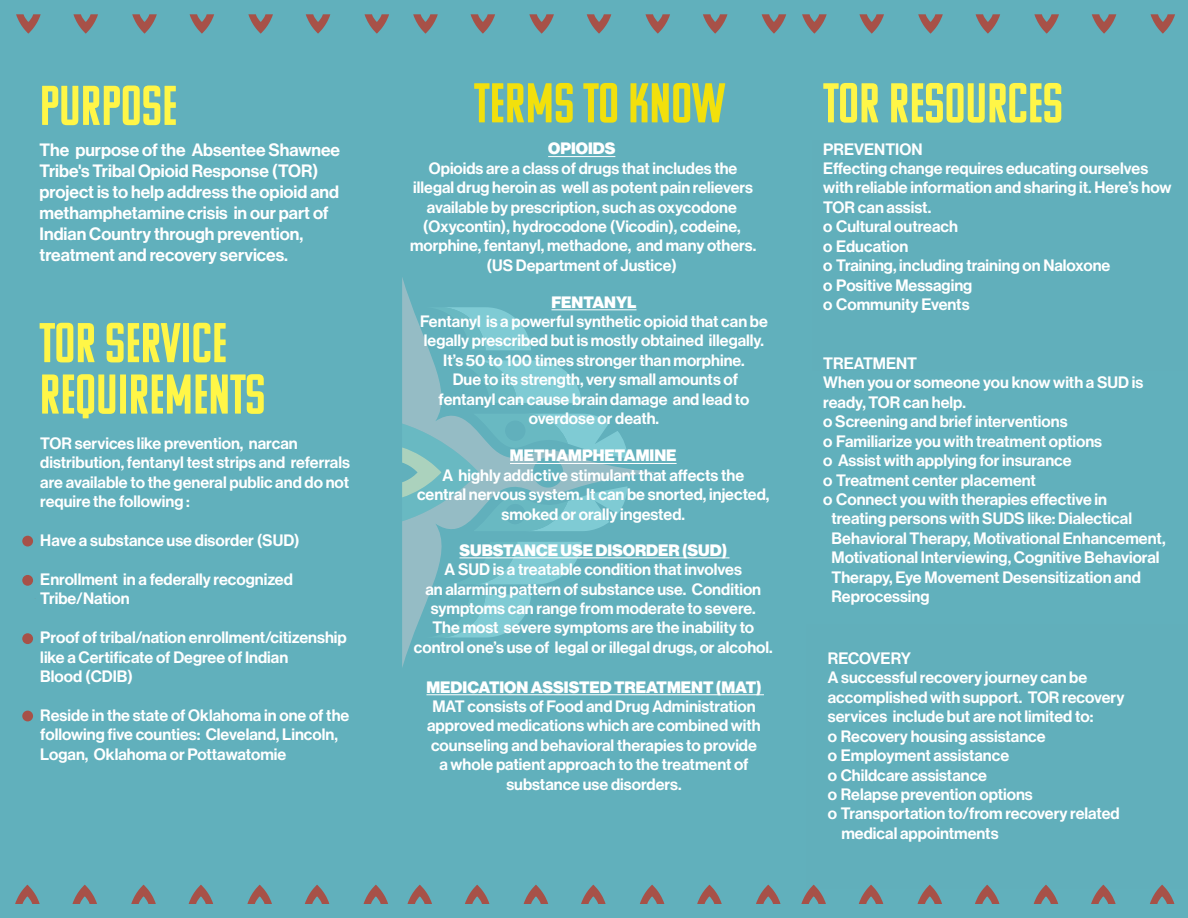
<style>
.page{position:relative;width:1188px;height:918px;background:#61b0bc}
.page>*{position:absolute;margin:0;border:0;box-sizing:border-box;transform-origin:0 0}
.t1{font:55.95px/51.4px "Komu A";color:#fff647}
.t2{font:55.95px "Komu A";color:#f2e00c}
.t3{font:17.55px/21px "N Haas Grotesk DS Pro 65 Md";color:#fff}
.t4{font:16.2px/19.5px "N Haas Grotesk DS Pro 65 Md";color:#fff}
.t5{font:16.2px "N Haas Grotesk DS Pro 95 Blk";color:#fff}
</style>
<div class="page">
<svg style="left:402px;top:277px;width:264px;height:390px"></svg>
<hr style="left:548px;top:156px;width:67px;height:1px;background:#fff">
<hr style="left:551px;top:310px;width:86px;height:1px;background:#fff">
<svg style="left:976px;top:14px;width:24px;height:20px"></svg>
<svg style="left:859px;top:14px;width:25px;height:20px"></svg>
<svg style="left:802px;top:14px;width:25px;height:20px"></svg>
<svg style="left:918px;top:14px;width:25px;height:20px"></svg>
<svg style="left:1092px;top:14px;width:24px;height:20px"></svg>
<svg style="left:1034px;top:14px;width:25px;height:20px"></svg>
<svg style="left:1151px;top:14px;width:24px;height:20px"></svg>
<svg style="left:975px;top:885px;width:24px;height:19px"></svg>
<svg style="left:859px;top:885px;width:24px;height:19px"></svg>
<svg style="left:801px;top:885px;width:25px;height:19px"></svg>
<svg style="left:918px;top:885px;width:24px;height:19px"></svg>
<svg style="left:1091px;top:885px;width:25px;height:19px"></svg>
<svg style="left:1034px;top:885px;width:24px;height:19px"></svg>
<svg style="left:1150px;top:885px;width:24px;height:19px"></svg>
<svg style="left:189px;top:885px;width:24px;height:19px"></svg>
<svg style="left:72px;top:885px;width:25px;height:19px"></svg>
<svg style="left:15px;top:885px;width:25px;height:19px"></svg>
<svg style="left:131px;top:885px;width:25px;height:19px"></svg>
<svg style="left:305px;top:885px;width:24px;height:19px"></svg>
<svg style="left:247px;top:885px;width:25px;height:19px"></svg>
<svg style="left:364px;top:885px;width:24px;height:19px"></svg>
<svg style="left:190px;top:14px;width:24px;height:20px"></svg>
<svg style="left:73px;top:14px;width:25px;height:20px"></svg>
<svg style="left:16px;top:14px;width:25px;height:20px"></svg>
<svg style="left:132px;top:14px;width:25px;height:20px"></svg>
<svg style="left:306px;top:14px;width:24px;height:20px"></svg>
<svg style="left:248px;top:14px;width:25px;height:20px"></svg>
<svg style="left:365px;top:14px;width:24px;height:20px"></svg>
<svg style="left:587px;top:14px;width:24px;height:20px"></svg>
<svg style="left:471px;top:14px;width:24px;height:20px"></svg>
<svg style="left:413px;top:14px;width:25px;height:20px"></svg>
<svg style="left:529px;top:14px;width:25px;height:20px"></svg>
<svg style="left:703px;top:14px;width:24px;height:20px"></svg>
<svg style="left:645px;top:14px;width:25px;height:20px"></svg>
<svg style="left:762px;top:14px;width:24px;height:20px"></svg>
<svg style="left:581px;top:885px;width:25px;height:19px"></svg>
<svg style="left:465px;top:885px;width:24px;height:19px"></svg>
<svg style="left:407px;top:885px;width:25px;height:19px"></svg>
<svg style="left:524px;top:885px;width:24px;height:19px"></svg>
<svg style="left:697px;top:885px;width:25px;height:19px"></svg>
<svg style="left:640px;top:885px;width:24px;height:19px"></svg>
<svg style="left:756px;top:885px;width:25px;height:19px"></svg>
<hr style="left:510px;top:463px;width:167px;height:1px;background:#fff">
<hr style="left:459px;top:558px;width:271px;height:1px;background:#fff">
<hr style="left:426px;top:695px;width:338px;height:1px;background:#fff">
<div style="left:22px;top:536px;width:11px;height:11px;background:#a75148;border-radius:50%"></div>
<div style="left:22px;top:575px;width:11px;height:11px;background:#a75148;border-radius:50%"></div>
<div style="left:22px;top:633px;width:11px;height:11px;background:#a75148;border-radius:50%"></div>
<div style="left:22px;top:711px;width:11px;height:10px;background:#a75148;border-radius:50%"></div>
<h1 class="t1" style="left:40px;top:80px;width:139px">PURPOSE</h1>
<p class="t3" style="left:40px;top:139px;width:302px">The purpose of the Absentee Shawnee Tribe's Tribal Opioid Response (TOR) project is to help address the opioid and methamphetamine crisis in our part of Indian Country through prevention, treatment and recovery services.</p>
<h1 class="t1" style="left:40px;top:317px;width:227px">TOR SERVICE<br>REQUIREMENTS</h1>
<p class="t4" style="left:40px;top:434px;width:311px">TOR services like prevention, narcan distribution, fentanyl test strips and referrals are available to the general public and do not require the following :</p>
<p class="t4" style="left:40px;top:531px;width:261px">Have a substance use disorder (SUD)</p>
<p class="t4" style="left:40px;top:570px;width:254px">Enrollment in a federally recognized<br>Tribe/Nation</p>
<p class="t4" style="left:40px;top:628px;width:308px">Proof of tribal/nation enrollment/citizenship like a Certificate of Degree of Indian<br>Blood (CDIB)</p>
<p class="t4" style="left:40px;top:706px;width:311px">Reside in the state of Oklahoma in one of the following five counties: Cleveland, Lincoln,<br>Logan, Oklahoma or Pottawatomie</p>
<h1 class="t2" style="left:474px;top:74px;width:253px">TERMS TO KNOW</h1>
<p class="t5" style="left:548px;top:139px;width:69px">OPIOIDS</p>
<p class="t4" style="left:410px;top:159px;width:348px;text-align:center">Opioids are a class of drugs that includes the illegal drug heroin as well as potent pain relievers available by prescription, such as oxycodone (Oxycontin), hydrocodone (Vicodin), codeine, morphine, fentanyl, methadone, and many others. (US Department of Justice)</p>
<p class="t5" style="left:551px;top:292px;width:87px">FENTANYL</p>
<p class="t4" style="left:420px;top:312px;width:349px;text-align:center">Fentanyl is a powerful synthetic opioid that can be legally prescribed but is mostly obtained illegally.<br>It’s 50 to 100 times stronger than morphine.<br>Due to its strength, very small amounts of<br>fentanyl can cause brain damage and lead to overdose or death.</p>
<p class="t5" style="left:510px;top:446px;width:168px">METHAMPHETAMINE</p>
<p class="t4" style="left:417px;top:466px;width:354px;text-align:center">A highly addictive stimulant that affects the central nervous system. It can be snorted, injected, smoked or orally ingested.</p>
<p class="t5" style="left:459px;top:540px;width:269px">SUBSTANCE USE DISORDER (SUD)</p>
<p class="t4" style="left:414px;top:560px;width:360px;text-align:center">A SUD is a treatable condition that involves<br>an alarming pattern of substance use. Condition symptoms can range from moderate to severe.<br>The most severe symptoms are the inability to control one’s use of legal or illegal drugs, or alcohol.</p>
<p class="t5" style="left:426px;top:677px;width:337px">MEDICATION ASSISTED TREATMENT (MAT)</p>
<p class="t4" style="left:427px;top:697px;width:335px;text-align:center">MAT consists of Food and Drug Administration approved medications which are combined with counseling and behavioral therapies to provide a whole patient approach to the treatment of substance use disorders.</p>
<h1 class="t1" style="left:823px;top:77px;width:241px">TOR RESOURCES</h1>
<p class="t4" style="left:823px;top:139px;width:350px">PREVENTION<br>Effecting change requires educating ourselves with reliable information and sharing it. Here’s how<br>TOR can assist.<br>o Cultural outreach<br>o Education<br>o Training, including training on Naloxone<br>o Positive Messaging<br>o Community Events</p>
<p class="t4" style="left:823px;top:354px;width:322px">TREATMENT<br>When you or someone you know with a SUD is ready, TOR can help.<br>o Screening and brief interventions<br>o Familiarize you with treatment options<br>o Assist with applying for insurance<br>o Treatment center placement<br>o Connect you with therapies effective in</p>
<p class="t4" style="left:832px;top:509px;width:336px">treating persons with SUDS like: Dialectical Behavioral Therapy, Motivational Enhancement, Motivational Interviewing, Cognitive Behavioral Therapy, Eye Movement Desensitization and Reprocessing</p>
<p class="t4" style="left:828px;top:649px;width:85px">RECOVERY</p>
<p class="t4" style="left:828px;top:668px;width:261px">A successful recovery journey can be</p>
<p class="t4" style="left:828px;top:688px;width:298px">accomplished with support. TOR recovery</p>
<p class="t4" style="left:828px;top:707px;width:267px">services include but are not limited to:</p>
<p class="t4" style="left:828px;top:727px;width:219px">o Recovery housing assistance</p>
<p class="t4" style="left:828px;top:746px;width:183px">o Employment assistance</p>
<p class="t4" style="left:828px;top:765px;width:161px">o Childcare assistance</p>
<p class="t4" style="left:828px;top:785px;width:206px">o Relapse prevention options</p>
<p class="t4" style="left:828px;top:804px;width:293px">o Transportation to/from recovery related</p>
<p class="t4" style="left:841px;top:824px;width:159px">medical appointments</p>
</div>
